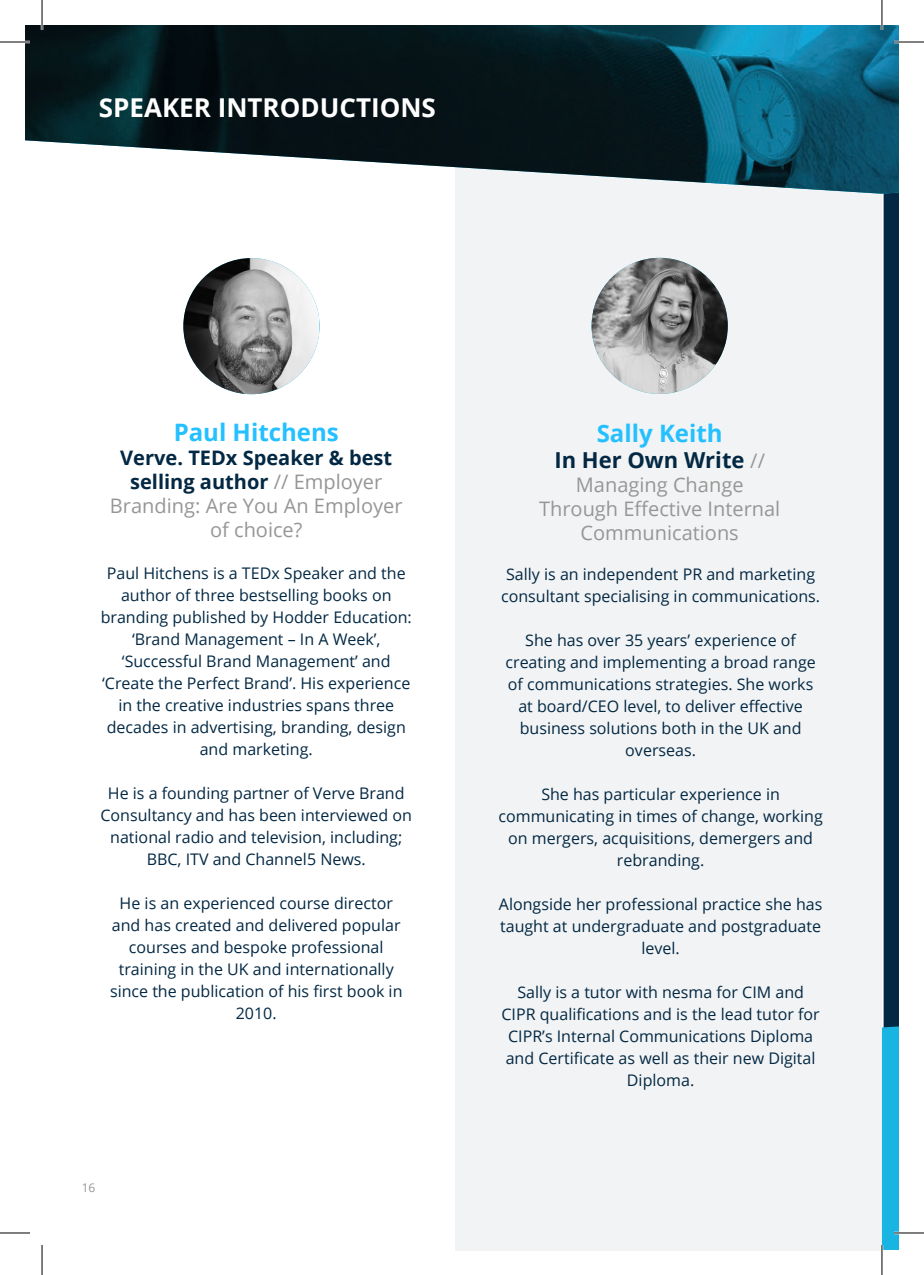
<style>
.page{position:relative;width:924px;height:1275px;background:#fff}
.page>*{position:absolute;margin:0;border:0;box-sizing:border-box;transform-origin:0 0}
.t1{font:700 26px "Open Sans";color:#fff}
.t2{font:700 24px "Open Sans";color:#24c0ff}
.t3{font:700 22px "Open Sans";color:#032843}
.t4{font:20px/24px "Open Sans";color:#969696;text-align:center}
.t5{font:16px/22px "Open Sans";color:#032843;text-align:center}
.t6{font:12px "Open Sans";color:#939598}
.s1{font-weight:700;color:#032843}
.s2{font-weight:400;font-size:20px;color:#969696}
</style>
<div class="page">
<div style="left:455px;top:127px;width:426px;height:1123px;background:#f2f3f4"></div>
<img style="left:591px;top:258px;width:136px;height:136px;border-radius:68px">
<img style="left:183px;top:258px;width:136px;height:136px">
<img style="left:25px;top:25px;width:856px;height:169px">
<svg style="left:881px;top:25px;width:17px;height:1225px;background:#245f7a"></svg>
<hr style="left:0;top:41px;width:30px;height:2px;background:#fff">
<hr style="left:893px;top:41px;width:30px;height:2px;background:#fff">
<hr style="left:893px;top:1231px;width:30px;height:3px;background:#fff">
<hr style="left:41px;top:0;width:2px;height:30px;background:#fff">
<hr style="left:880px;top:0;width:2px;height:30px;background:#fff">
<hr style="left:880px;top:1245px;width:2px;height:30px;background:#fff">
<hr style="left:0;top:42px;width:30px;height:1px;background:#000">
<hr style="left:893px;top:42px;width:30px;height:1px;background:#000">
<hr style="left:0;top:1232px;width:30px;height:1px;background:#000">
<hr style="left:893px;top:1232px;width:30px;height:1px;background:#000">
<hr style="left:42px;top:0;width:1px;height:30px;background:#000">
<hr style="left:42px;top:1245px;width:1px;height:30px;background:#000">
<hr style="left:881px;top:0;width:1px;height:30px;background:#000">
<hr style="left:881px;top:1245px;width:1px;height:30px;background:#000">
<h1 class="t1" style="left:99px;top:89px;width:31px">Spea</h1>
<h1 class="t1" style="left:162px;top:89px;width:83px">ker Introductions</h1>
<h2 class="t2" style="left:174px;top:415px;width:166px">Paul Hitchens</h2>
<p class="t4" style="left:110px;top:445px;width:294px"><span class="s1">Verve. TEDx Speaker &amp; best selling author</span> // Employer<br>Branding: Are You An Employer of choice?</p>
<p class="t5" style="left:101px;top:561px;width:312px">Paul Hitchens is a TEDx Speaker and the author of three bestselling books on branding published by Hodder Education: ‘Brand Management – In A Week’, ‘Successful Brand Management’ and ‘Create the Perfect Brand’. His experience in the creative industries spans three decades in advertising, branding, design and marketing.</p>
<p class="t5" style="left:100px;top:781px;width:313px">He is a founding partner of Verve Brand Consultancy and has been interviewed on national radio and television, including; BBC, ITV and Channel5 News.</p>
<p class="t5" style="left:110px;top:891px;width:294px">He is an experienced course director and has created and delivered popular courses and bespoke professional training in the UK and internationally since the publication of his first book in<br>2010.</p>
<p class="t6" style="left:82px;top:1179px;width:15px">16</p>
<h2 class="t2" style="left:596px;top:416px;width:127px">Sally Keith</h2>
<h3 class="t3" style="left:554px;top:445px;width:212px">In Her Own Write <span class="s2">//</span></h3>
<p class="t4" style="left:539px;top:472px;width:243px">Managing Change<br>Through Effective Internal<br>Communications</p>
<p class="t5" style="left:501px;top:563px;width:320px">Sally is an independent PR and marketing consultant specialising in communications.</p>
<p class="t5" style="left:505px;top:629px;width:311px">She has over 35 years’ experience of creating and implementing a broad range of communications strategies. She works at board/CEO level, to deliver effective business solutions both in the UK and overseas.</p>
<p class="t5" style="left:498px;top:783px;width:325px">She has particular experience in communicating in times of change, working on mergers, acquisitions, demergers and rebranding.</p>
<p class="t5" style="left:498px;top:893px;width:325px">Alongside her professional practice she has taught at undergraduate and postgraduate level.</p>
<p class="t5" style="left:501px;top:981px;width:319px">Sally is a tutor with nesma for CIM and CIPR qualifications and is the lead tutor for CIPR’s Internal Communications Diploma and Certificate as well as their new Digital Diploma.</p>
</div>
